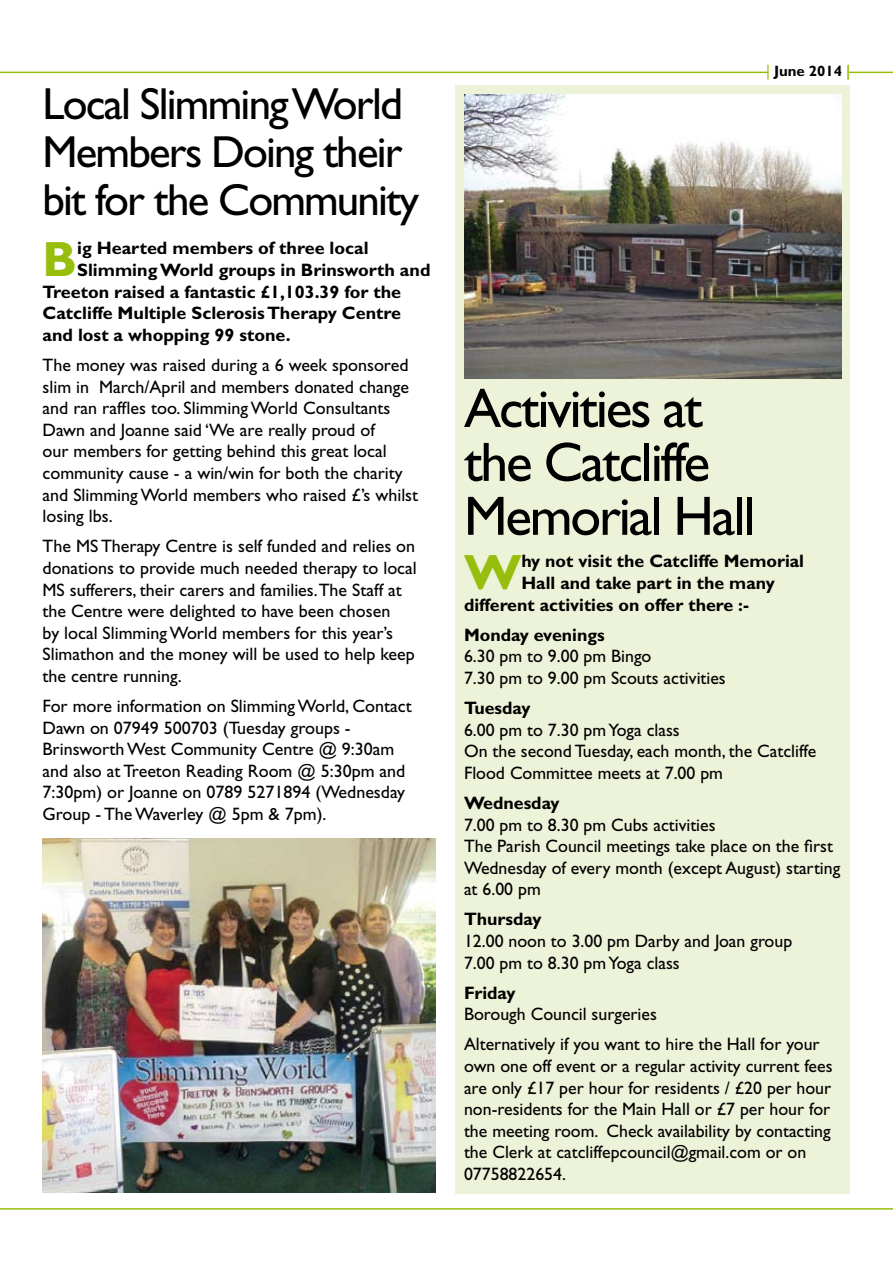
<style>
.page{position:relative;width:893px;height:1263px;background:#fff}
.page>*{position:absolute;margin:0;border:0;box-sizing:border-box;transform-origin:0 0}
.t1{font:55.65px/53.8px "Gill Sans";letter-spacing:-.04em;color:#000}
.t2{font:700 49.65px "Gill Sans";color:#97be0d}
.t3{font:45px/48px "Gill Sans";letter-spacing:-.04em;color:#000}
.t4{font:18px/21.6px "Gill Sans";color:#000}
.t5{font:700 18px "Gill Sans";color:#000}
.t6{font:700 15px "Gill Sans";color:#000}
.s1{font-weight:400;color:#97be0d}
.s2{color:#97be0d}
</style>
<div class="page">
<div style="left:455px;top:85px;width:395px;height:1108px;background:#ecf3d9"></div>
<img style="left:464px;top:95px;width:378px;height:283px">
<hr style="left:849px;top:72px;width:44px;height:1px;background:#97be0d">
<hr style="left:0;top:72px;width:768px;height:1px;background:#97be0d">
<hr style="left:0;top:1208px;width:893px;height:1px;background:#97be0d">
<img style="left:43px;top:838px;width:392px;height:354px">
<h3 class="t3" style="left:43px;top:80px;width:378px">Local Slimming World<br>Members Doing their bit for the Community</h3>
<h2 class="t2" style="left:43px;top:230px;width:36px">B</h2>
<p class="t5" style="left:77px;top:238px;width:293px">ig Hearted members of three local</p>
<p class="t5" style="left:77px;top:259px;width:355px">Slimming World groups in Brinsworth and</p>
<p class="t5" style="left:43px;top:281px;width:360px">Treeton raised a fantastic £1,103.39 for the</p>
<p class="t5" style="left:43px;top:303px;width:360px">Catcliffe Multiple Sclerosis Therapy Centre</p>
<p class="t5" style="left:43px;top:324px;width:250px">and lost a whopping 99 stone.</p>
<p class="t4" style="left:43px;top:354px;width:377px">The money was raised during a 6 week sponsored slim in March/April and members donated change and ran raffles too. Slimming World Consultants Dawn and Joanne said ‘We are really proud of<br>our members for getting behind this great local community cause - a win/win for both the charity and Slimming World members who raised £’s whilst losing lbs.</p>
<p class="t4" style="left:43px;top:535px;width:376px">The MS Therapy Centre is self funded and relies on donations to provide much needed therapy to local MS sufferers, their carers and families.The Staff at the Centre were delighted to have been chosen<br>by local Slimming World members for this year’s Slimathon and the money will be used to help keep the centre running.</p>
<p class="t4" style="left:43px;top:695px;width:371px">For more information on Slimming World, Contact Dawn on 07949 500703 (Tuesday groups - Brinsworth West Community Centre @ 9:30am and also at Treeton Reading Room @ 5:30pm and 7:30pm) or Joanne on 0789 5271894 (Wednesday Group - The Waverley @ 5pm &amp; 7pm).</p>
<p class="t6" style="left:766px;top:62px;width:86px"><span class="s1">|</span> June 2014 <span class="s2">|</span></p>
<h1 class="t1" style="left:464px;top:382px;width:293px">Activities at the Catcliffe<br>Memorial Hall</h1>
<h2 class="t2" style="left:464px;top:543px;width:59px">W</h2>
<p class="t5" style="left:521px;top:551px;width:284px">hy not visit the Catcliffe Memorial</p>
<p class="t5" style="left:521px;top:572px;width:255px">Hall and take part in the many</p>
<p class="t5" style="left:464px;top:594px;width:287px">different activities on offer there :-</p>
<p class="t5" style="left:464px;top:624px;width:142px">Monday evenings</p>
<p class="t4" style="left:464px;top:645px;width:263px">6.30 pm to 9.00 pm Bingo<br>7.30 pm to 9.00 pm Scouts activities</p>
<p class="t5" style="left:464px;top:697px;width:68px">Tuesday</p>
<p class="t4" style="left:464px;top:719px;width:354px">6.00 pm to 7.30 pm Yoga class<br>On the second Tuesday, each month, the Catcliffe<br>Flood Committee meets at 7.00 pm</p>
<p class="t5" style="left:464px;top:792px;width:97px">Wednesday</p>
<p class="t4" style="left:464px;top:814px;width:378px">7.00 pm to 8.30 pm Cubs activities<br>The Parish Council meetings take place on the first Wednesday of every month (except August) starting at 6.00 pm</p>
<p class="t5" style="left:464px;top:909px;width:79px">Thursday</p>
<p class="t4" style="left:464px;top:930px;width:330px">12.00 noon to 3.00 pm Darby and Joan group<br>7.00 pm to 8.30 pm Yoga class</p>
<p class="t5" style="left:464px;top:982px;width:53px">Friday</p>
<p class="t4" style="left:464px;top:999px;width:357px;line-height:30.2px">Borough Council surgeries<br>Alternatively if you want to hire the Hall for your</p>
<p class="t4" style="left:464px;top:1055px;width:370px">own one off event or a regular activity current fees are only £17 per hour for residents / £20 per hour non-residents for the Main Hall or £7 per hour for the meeting room. Check availability by contacting the Clerk at catcliffepcouncil@gmail.com or on 07758822654.</p>
</div>
